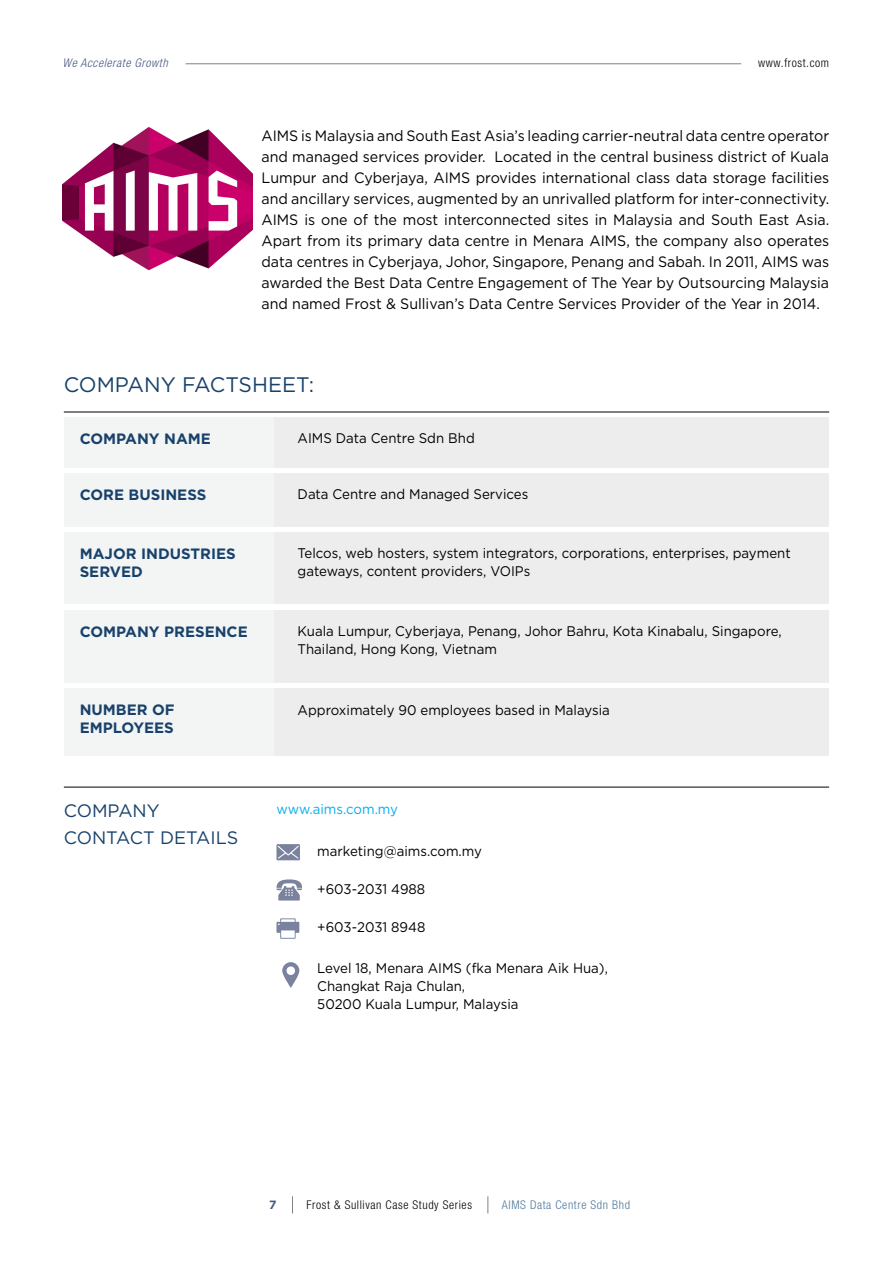
<style>
.page{position:relative;width:893px;height:1263px;background:#fff}
.page>*{position:absolute;margin:0;border:0;box-sizing:border-box;transform-origin:0 0}
.t1{font:21px "Gotham";color:#18426b}
.t2{font:18px/27px "Gotham";color:#18426b}
.t3{font:15px/21px "Gotham";color:#000;text-align:justify;scale:.95 1}
.t4{font:700 15px/18px "Gotham";color:#18426b}
.t5{font:13.95px/18px "Gotham";color:#000;scale:.95 1}
.t6{font:13.95px "Gotham";letter-spacing:-.005em;color:#00aeef;scale:.95 1}
.t7{font:300 condensed 12px "Helvetica Neue LT Std";letter-spacing:.05em;color:#000}
.t8{font:300 condensed 12px "Helvetica Neue LT Std";letter-spacing:.05em;color:#4d789b}
.t9{font:italic 300 condensed 12px "Helvetica Neue LT Std";color:#4a5b81}
.t10{font:700 12px "Gotham";color:#4a5b81}
</style>
<div class="page">
<svg style="left:292px;top:1196px;width:1px;height:17px"></svg>
<svg style="left:487px;top:1196px;width:1px;height:17px"></svg>
<hr style="left:186px;top:63px;width:555px;height:1px;background:#808285">
<div style="left:64px;top:418px;width:210px;height:50px;background:#f3f4f4"></div>
<div style="left:64px;top:610px;width:210px;height:72px;background:#f3f4f4"></div>
<div style="left:64px;top:689px;width:210px;height:67px;background:#f3f4f4"></div>
<div style="left:274px;top:418px;width:555px;height:50px;background:#ededee"></div>
<div style="left:64px;top:473px;width:210px;height:53px;background:#f3f4f4"></div>
<div style="left:274px;top:473px;width:555px;height:53px;background:#ededee"></div>
<div style="left:64px;top:532px;width:210px;height:72px;background:#f3f4f4"></div>
<div style="left:274px;top:532px;width:555px;height:72px;background:#ededee"></div>
<div style="left:274px;top:610px;width:555px;height:72px;background:#ededee"></div>
<div style="left:274px;top:689px;width:555px;height:67px;background:#ededee"></div>
<hr style="left:64px;top:412px;width:765px;height:1px;background:#000">
<hr style="left:64px;top:787px;width:765px;height:1px;background:#000">
<svg style="left:276px;top:844px;width:24px;height:16px"></svg>
<svg style="left:276px;top:879px;width:26px;height:21px"></svg>
<svg style="left:276px;top:918px;width:23px;height:21px"></svg>
<svg style="left:282px;top:962px;width:17px;height:26px"></svg>
<img style="left:63px;top:127px;width:189px;height:144px">
<p class="t9" style="left:63px;top:56px;width:110px">We Accelerate Growth</p>
<p class="t7" style="left:758px;top:56px;width:72px">www.frost.com</p>
<p class="t3" style="left:261px;top:125px;width:599px">AIMS is Malaysia and South East Asia’s leading carrier-neutral data centre operator and managed services provider. Located in the central business district of Kuala Lumpur and Cyberjaya, AIMS provides international class data storage facilities and ancillary services, augmented by an unrivalled platform for inter-connectivity.<br>AIMS is one of the most interconnected sites in Malaysia and South East Asia.<br>Apart from its primary data centre in Menara AIMS, the company also operates data centres in Cyberjaya, Johor, Singapore, Penang and Sabah. In 2011, AIMS was awarded the Best Data Centre Engagement of The Year by Outsourcing Malaysia and named Frost &amp; Sullivan’s Data Centre Services Provider of the Year in 2014.</p>
<h1 class="t1" style="left:64px;top:373px;width:252px">COMPANY FACTSHEET:</h1>
<p class="t4" style="left:80px;top:429px;width:133px">COMPANY NAME</p>
<p class="t5" style="left:298px;top:429px;width:188px">AIMS Data Centre Sdn Bhd</p>
<p class="t4" style="left:80px;top:485px;width:128px">CORE BUSINESS</p>
<p class="t5" style="left:298px;top:485px;width:244px">Data Centre and Managed Services</p>
<p class="t4" style="left:80px;top:544px;width:158px">MAJOR INDUSTRIES<br>SERVED</p>
<p class="t5" style="left:298px;top:544px;width:521px">Telcos, web hosters, system integrators, corporations, enterprises, payment gateways, content providers, VOIPs</p>
<p class="t4" style="left:80px;top:622px;width:169px">COMPANY PRESENCE</p>
<p class="t5" style="left:298px;top:622px;width:511px">Kuala Lumpur, Cyberjaya, Penang, Johor Bahru, Kota Kinabalu, Singapore,<br>Thailand, Hong Kong, Vietnam</p>
<p class="t4" style="left:80px;top:701px;width:97px">NUMBER OF<br>EMPLOYEES</p>
<p class="t5" style="left:298px;top:700px;width:330px">Approximately 90 employees based in Malaysia</p>
<p class="t2" style="left:64px;top:797px;width:176px">COMPANY<br>CONTACT DETAILS</p>
<p class="t6" style="left:276px;top:801px;width:130px">www.aims.com.my</p>
<p class="t5" style="left:317px;top:841px;width:175px">marketing@aims.com.my</p>
<p class="t5" style="left:317px;top:879px;width:115px">+603-2031 4988</p>
<p class="t5" style="left:317px;top:917px;width:115px">+603-2031 8948</p>
<p class="t5" style="left:317px;top:959px;width:307px">Level 18, Menara AIMS (fka Menara Aik Hua),<br>Changkat Raja Chulan,<br>50200 Kuala Lumpur, Malaysia</p>
<p class="t10" style="left:269px;top:1197px;width:9px">7</p>
<p class="t7" style="left:307px;top:1197px;width:167px">Frost &amp; Sullivan Case Study Series</p>
<p class="t8" style="left:502px;top:1197px;width:130px">AIMS Data Centre Sdn Bhd</p>
</div>
